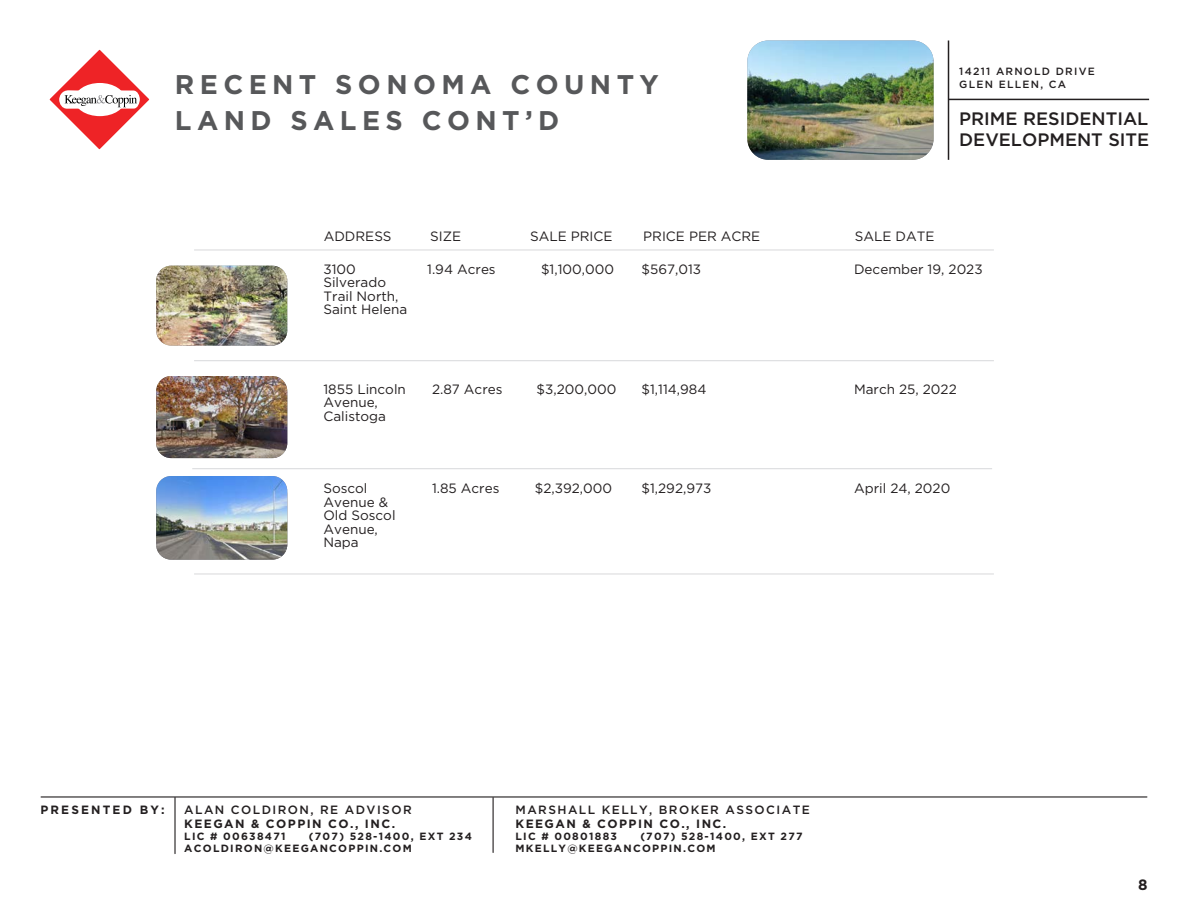
<style>
.page{position:relative;width:1188px;height:918px;background:#fff}
.page>*{position:absolute;margin:0;border:0;box-sizing:border-box;transform-origin:0 0}
._18_19_Goth_Bold{font:700 27px "Gotham";letter-spacing:.2em;color:#57585a}
.t1{font:500 18px/21px "Gotham";color:#231f20}
.t2{font:700 15px "Gotham";color:#231f20}
._7_9_Times_Reg{font:13.5px/13.5px "Gotham";color:#231f20}
.t3{font:500 12px "Gotham";letter-spacing:.12em;color:#231f20}
.t4{font:700 12px "Gotham";letter-spacing:.12em;color:#231f20}
.t5{font:700 12px "Gotham";letter-spacing:.18em;color:#231f20}
.t6{font:700 10.5px/12px "Gotham";letter-spacing:.12em;color:#231f20}
.t7{font:500 10.5px/12.6px "Gotham";letter-spacing:.12em;color:#231f20}
</style>
<div class="page">
<hr style="left:194px;top:249px;width:800px;height:2px;background:#dcdddf">
<hr style="left:194px;top:573px;width:800px;height:2px;background:#dcdddf">
<hr style="left:194px;top:360px;width:800px;height:1px;background:#dcdddf">
<img style="left:156px;top:266px;width:131px;height:80px">
<img style="left:156px;top:376px;width:131px;height:82px">
<img style="left:156px;top:476px;width:131px;height:84px">
<hr style="left:192px;top:468px;width:800px;height:1px;background:#dcdddf">
<hr style="left:949px;top:99px;width:200px;height:1px;background:#231f20">
<hr style="left:948px;top:40px;width:1px;height:120px;background:#231f20">
<img style="left:747px;top:40px;width:187px;height:120px">
<svg style="left:50px;top:50px;width:99px;height:99px"></svg>
<hr style="left:493px;top:798px;width:1px;height:54px;background:#231f20">
<hr style="left:41px;top:796px;width:1106px;height:2px;background:#231f20">
<hr style="left:174px;top:798px;width:2px;height:56px;background:#231f20">
<p class="_18_19_Goth_Bold" style="left:175px;top:68px;width:485px">RECENT SONOMA COUNTY</p>
<p class="_18_19_Goth_Bold" style="left:175px;top:104px;width:386px">LAND SALES CONT’D</p>
<p class="t7" style="left:959px;top:65px;width:137px">14211 ARNOLD DRIVE<br>GLEN ELLEN, CA</p>
<h2 class="t1" style="left:959px;top:108px;width:192px">PRIME RESIDENTIAL<br>DEVELOPMENT SITE</h2>
<p class="_7_9_Times_Reg" style="left:324px;top:230px;width:69px">ADDRESS</p>
<p class="_7_9_Times_Reg" style="left:430px;top:230px;width:32px">SIZE</p>
<p class="_7_9_Times_Reg" style="left:530px;top:230px;width:84px">SALE PRICE</p>
<p class="_7_9_Times_Reg" style="left:643px;top:230px;width:119px">PRICE PER ACRE</p>
<p class="_7_9_Times_Reg" style="left:855px;top:230px;width:81px">SALE DATE</p>
<p class="_7_9_Times_Reg" style="left:323px;top:262px;width:85px">3100<br>Silverado<br>Trail North,<br>Saint Helena</p>
<p class="_7_9_Times_Reg" style="left:427px;top:262px;width:70px">1.94 Acres</p>
<p class="_7_9_Times_Reg" style="left:541px;top:262px;width:75px">$1,100,000</p>
<p class="_7_9_Times_Reg" style="left:642px;top:262px;width:61px">$567,013</p>
<p class="_7_9_Times_Reg" style="left:854px;top:262px;width:130px">December 19, 2023</p>
<p class="_7_9_Times_Reg" style="left:323px;top:382px;width:84px">1855 Lincoln<br>Avenue,<br>Calistoga</p>
<p class="_7_9_Times_Reg" style="left:432px;top:382px;width:72px">2.87 Acres</p>
<p class="_7_9_Times_Reg" style="left:537px;top:382px;width:81px">$3,200,000</p>
<p class="_7_9_Times_Reg" style="left:642px;top:382px;width:67px">$1,114,984</p>
<p class="_7_9_Times_Reg" style="left:854px;top:382px;width:104px">March 25, 2022</p>
<p class="_7_9_Times_Reg" style="left:323px;top:481px;width:74px">Soscol<br>Avenue &amp;<br>Old Soscol<br>Avenue,<br>Napa</p>
<p class="_7_9_Times_Reg" style="left:432px;top:481px;width:69px">1.85 Acres</p>
<p class="_7_9_Times_Reg" style="left:535px;top:481px;width:79px">$2,392,000</p>
<p class="_7_9_Times_Reg" style="left:642px;top:481px;width:71px">$1,292,973</p>
<p class="_7_9_Times_Reg" style="left:854px;top:481px;width:98px">April 24, 2020</p>
<p class="t5" style="left:40px;top:803px;width:126px">PRESENTED BY:</p>
<p class="t3" style="left:184px;top:803px;width:229px">ALAN COLDIRON, RE ADVISOR</p>
<p class="t4" style="left:184px;top:816px;width:212px">KEEGAN &amp; COPPIN CO., INC.</p>
<p class="t6" style="left:184px;top:830px;width:103px">LIC # 00638471</p>
<p class="t6" style="left:184px;top:830px;width:289px;text-indent:125px">(707) 528-1400, EXT 234<br>ACOLDIRON@KEEGANCOPPIN.COM</p>
<p class="t3" style="left:515px;top:803px;width:296px">MARSHALL KELLY, BROKER ASSOCIATE</p>
<p class="t4" style="left:515px;top:816px;width:212px">KEEGAN &amp; COPPIN CO., INC.</p>
<p class="t6" style="left:515px;top:830px;width:103px">LIC # 00801883</p>
<p class="t6" style="left:515px;top:830px;width:289px;text-indent:125px">(707) 528-1400, EXT 277<br>MKELLY@KEEGANCOPPIN.COM</p>
<p class="t2" style="left:1138px;top:876px;width:11px">8</p>
</div>
